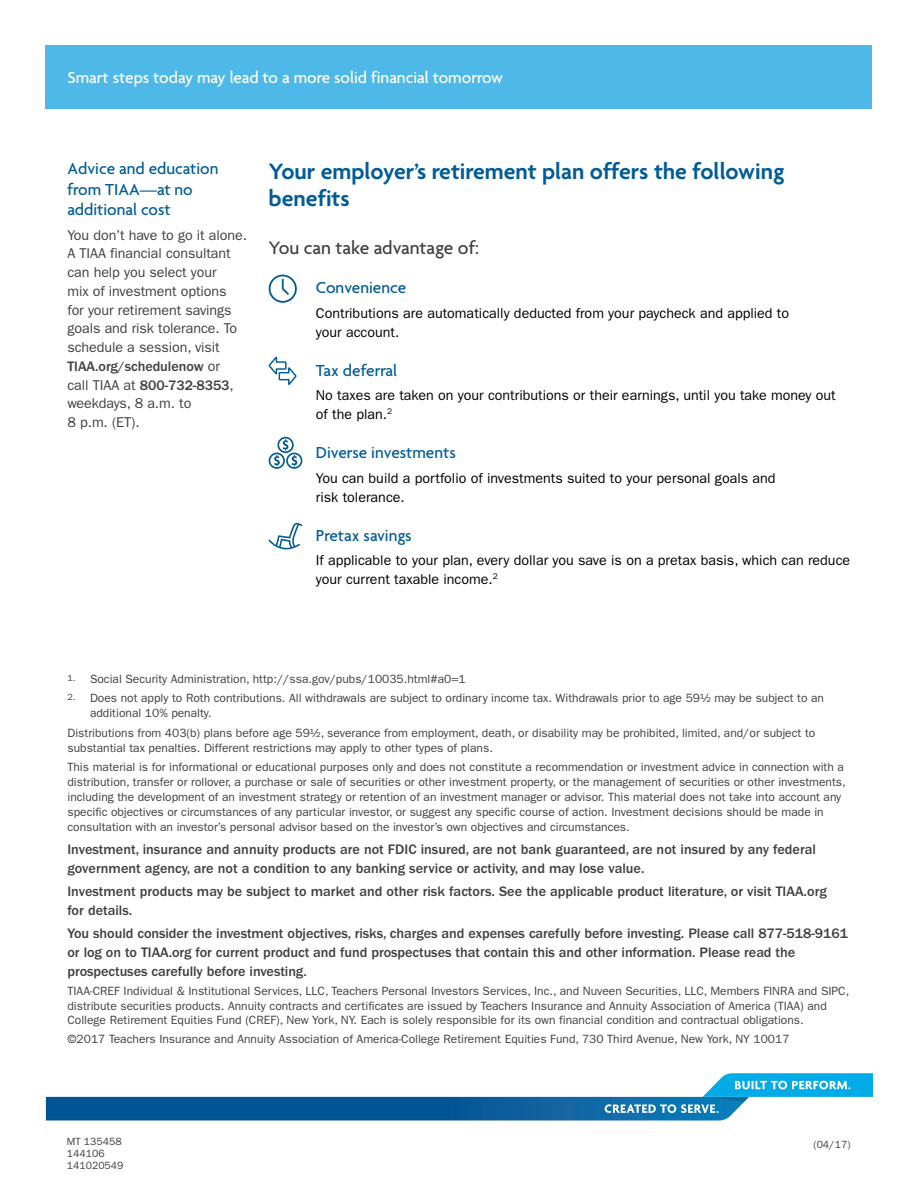
<style>
.page{position:relative;width:918px;height:1188px;background:#fff}
.page>*{position:absolute;margin:0;border:0;box-sizing:border-box;transform-origin:0 0}
.t1{font:600 24px/27px "Agenda";color:#005c98}
.t2{font:500 19.5px "Agenda";color:#404040}
.t3{font:500 17.25px/20.2px "Agenda";color:#005c98}
.t4{font:500 17.25px "Agenda";color:#fff}
.t5{font:500 14.25px/18.8px "ITC Franklin Gothic Std";color:#404040}
.t6{font:14.25px/18.8px "ITC Franklin Gothic Std";color:#000}
.t7{font:14.25px/18.8px "ITC Franklin Gothic Std";letter-spacing:-.005em;color:#404040}
.t8{font:12px/15px "ITC Franklin Gothic Std";color:#404040}
.t9{font:10.5px/12px "ITC Franklin Gothic Std";color:#404040}
.s1{font-weight:500}
</style>
<div class="page">
<div style="left:46px;top:46px;width:826px;height:63px;background:#4eb9e9"></div>
<svg style="left:269px;top:437px;width:33px;height:32px"></svg>
<svg style="left:46px;top:1073px;width:826px;height:47px"></svg>
<svg style="left:269px;top:357px;width:28px;height:28px"></svg>
<svg style="left:269px;top:522px;width:33px;height:27px"></svg>
<svg style="left:269px;top:275px;width:28px;height:28px"></svg>
<h3 class="t4" style="left:68px;top:68px;width:437px">Smart steps today may lead to a more solid financial tomorrow</h3>
<h3 class="t3" style="left:68px;top:160px;width:152px">Advice and education from TIAA—at no additional cost</h3>
<p class="t7" style="left:68px;top:225px;width:181px">You don’t have to go it alone.<br>A TIAA financial consultant can help you select your<br>mix of investment options<br>for your retirement savings goals and risk tolerance. To schedule a session, visit<br><span class="s1">TIAA.org/schedulenow</span> or<br>call TIAA at <span class="s1">800-732-8353</span>, weekdays, 8 a.m. to<br>8 p.m. (ET).</p>
<h1 class="t1" style="left:269px;top:159px;width:517px">Your employer’s retirement plan offers the following benefits</h1>
<h2 class="t2" style="left:269px;top:237px;width:212px">You can take advantage of:</h2>
<h3 class="t3" style="left:316px;top:279px;width:92px">Convenience</h3>
<p class="t6" style="left:316px;top:304px;width:475px">Contributions are automatically deducted from your paycheck and applied to your account.</p>
<h3 class="t3" style="left:316px;top:361px;width:83px">Tax deferral</h3>
<p class="t6" style="left:316px;top:386px;width:521px">No taxes are taken on your contributions or their earnings, until you take money out of the plan.<sup>2</sup></p>
<h3 class="t3" style="left:316px;top:444px;width:141px">Diverse investments</h3>
<p class="t6" style="left:316px;top:469px;width:461px">You can build a portfolio of investments suited to your personal goals and risk tolerance.</p>
<h3 class="t3" style="left:316px;top:526px;width:97px">Pretax savings</h3>
<p class="t6" style="left:316px;top:551px;width:536px">If applicable to your plan, every dollar you save is on a pretax basis, which can reduce your current taxable income.<sup>2</sup></p>
<p class="t8" style="left:68px;top:671px;width:400px"><sup>1.</sup> Social Security Administration, http://ssa.gov/pubs/10035.html#a0=1</p>
<p class="t8" style="left:90px;top:691px;width:736px;text-indent:-22px"><sup>2.</sup> Does not apply to Roth contributions. All withdrawals are subject to ordinary income tax. Withdrawals prior to age 59½ may be subject to an additional 10% penalty.</p>
<p class="t8" style="left:68px;top:725px;width:749px">Distributions from 403(b) plans before age 59½, severance from employment, death, or disability may be prohibited, limited, and/or subject to substantial tax penalties. Different restrictions may apply to other types of plans.</p>
<p class="t8" style="left:68px;top:760px;width:780px">This material is for informational or educational purposes only and does not constitute a recommendation or investment advice in connection with a distribution, transfer or rollover, a purchase or sale of securities or other investment property, or the management of securities or other investments, including the development of an investment strategy or retention of an investment manager or advisor. This material does not take into account any specific objectives or circumstances of any particular investor, or suggest any specific course of action. Investment decisions should be made in consultation with an investor’s personal advisor based on the investor’s own objectives and circumstances.</p>
<p class="t5" style="left:68px;top:840px;width:750px">Investment, insurance and annuity products are not FDIC insured, are not bank guaranteed, are not insured by any federal government agency, are not a condition to any banking service or activity, and may lose value.</p>
<p class="t5" style="left:68px;top:882px;width:761px">Investment products may be subject to market and other risk factors. See the applicable product literature, or visit TIAA.org for details.</p>
<p class="t5" style="left:68px;top:924px;width:782px">You should consider the investment objectives, risks, charges and expenses carefully before investing. Please call 877-518-9161 or log on to TIAA.org for current product and fund prospectuses that contain this and other information. Please read the prospectuses carefully before investing.</p>
<p class="t8" style="left:68px;top:984px;width:783px">TIAA-CREF Individual &amp; Institutional Services, LLC, Teachers Personal Investors Services, Inc., and Nuveen Securities, LLC, Members FINRA and SIPC, distribute securities products. Annuity contracts and certificates are issued by Teachers Insurance and Annuity Association of America (TIAA) and</p>
<p class="t8" style="left:68px;top:1010px;width:738px;line-height:19.5px">College Retirement Equities Fund (CREF), New York, NY. Each is solely responsible for its own financial condition and contractual obligations. ©2017 Teachers Insurance and Annuity Association of America-College Retirement Equities Fund, 730 Third Avenue, New York, NY 10017</p>
<p class="t9" style="left:67px;top:1135px;width:58px">MT 135458<br>144106<br>141020549</p>
<p class="t9" style="left:814px;top:1138px;width:38px">(04/17)</p>
</div>
